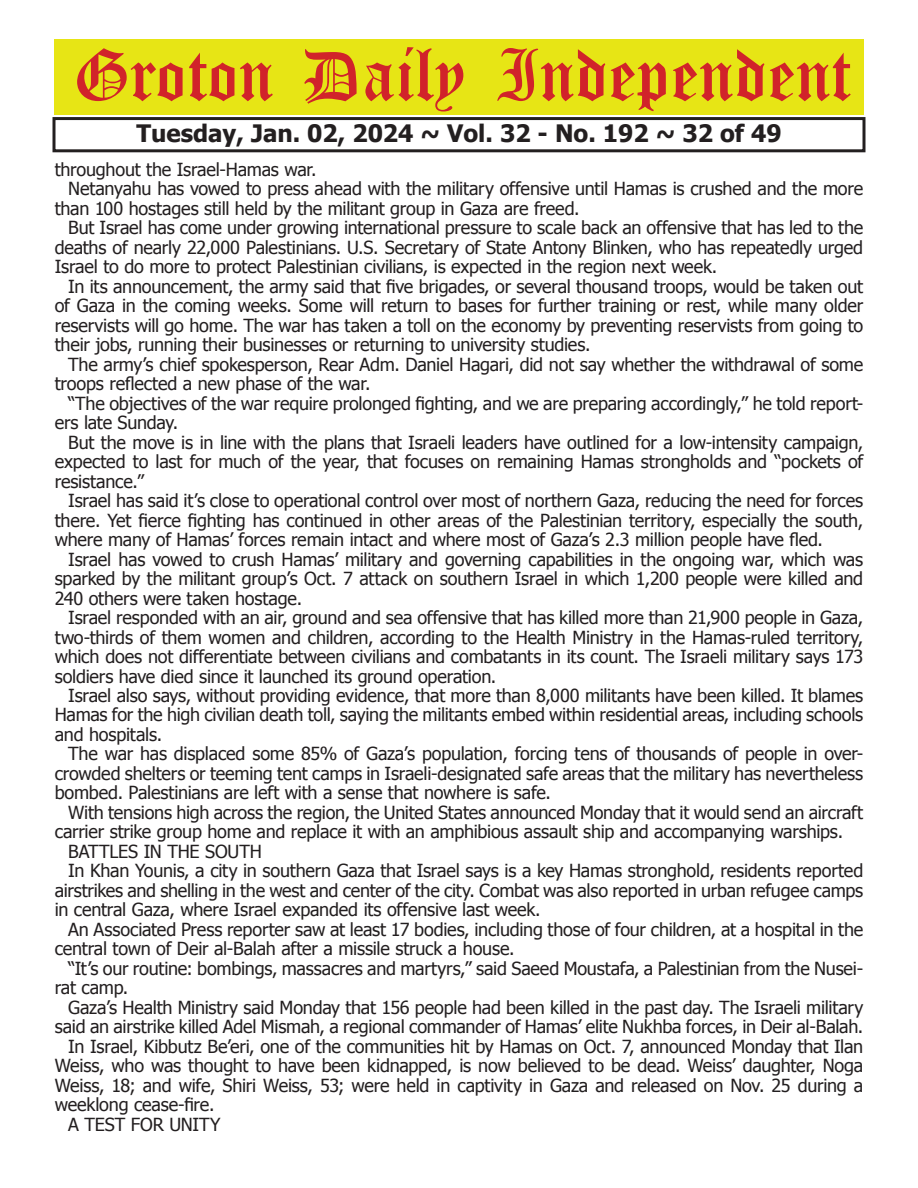
<style>
.page{position:relative;width:918px;height:1188px;background:#fff}
.page>*{position:absolute;margin:0;border:0;box-sizing:border-box;transform-origin:0 0}
.t1{font:54px "Old English Five";color:#d1232a}
.t2{font:700 24px "Tahoma";color:#231f20}
.t3{font:18px "Tahoma";letter-spacing:-.01em;color:#231f20}
</style>
<div class="page">
<div style="left:52px;top:117px;width:814px;height:35px;border:3px solid #231f20"></div>
<div style="left:54px;top:40px;width:810px;height:75px;background:#e7e515"></div>
<h1 class="t1" style="left:73px;top:50px;width:779px">Groton Daily Independent</h1>
<h2 class="t2" style="left:137px;top:116px;width:647px">Tuesday, Jan. 02, 2024 ~ Vol. 32 - No. 192 ~ 32 of 49</h2>
<p class="t3" style="left:55px;top:157px;width:264px">throughout the Israel-Hamas war.</p>
<p class="t3" style="left:68px;top:177px;width:797px">Netanyahu has vowed to press ahead with the military offensive until Hamas is crushed and the more</p>
<p class="t3" style="left:55px;top:196px;width:526px">than 100 hostages still held by the militant group in Gaza are freed.</p>
<p class="t3" style="left:68px;top:216px;width:797px">But Israel has come under growing international pressure to scale back an offensive that has led to the</p>
<p class="t3" style="left:55px;top:235px;width:810px">deaths of nearly 22,000 Palestinians. U.S. Secretary of State Antony Blinken, who has repeatedly urged</p>
<p class="t3" style="left:55px;top:255px;width:664px">Israel to do more to protect Palestinian civilians, is expected in the region next week.</p>
<p class="t3" style="left:68px;top:274px;width:796px">In its announcement, the army said that five brigades, or several thousand troops, would be taken out</p>
<p class="t3" style="left:55px;top:294px;width:810px">of Gaza in the coming weeks. Some will return to bases for further training or rest, while many older</p>
<p class="t3" style="left:55px;top:313px;width:810px">reservists will go home. The war has taken a toll on the economy by preventing reservists from going to</p>
<p class="t3" style="left:55px;top:332px;width:537px">their jobs, running their businesses or returning to university studies.</p>
<p class="t3" style="left:68px;top:352px;width:797px">The army’s chief spokesperson, Rear Adm. Daniel Hagari, did not say whether the withdrawal of some</p>
<p class="t3" style="left:55px;top:371px;width:317px">troops reflected a new phase of the war.</p>
<p class="t3" style="left:68px;top:391px;width:796px">“The objectives of the war require prolonged fighting, and we are preparing accordingly,” he told report-</p>
<p class="t3" style="left:55px;top:410px;width:125px">ers late Sunday.</p>
<p class="t3" style="left:68px;top:430px;width:797px">But the move is in line with the plans that Israeli leaders have outlined for a low-intensity campaign,</p>
<p class="t3" style="left:55px;top:449px;width:810px">expected to last for much of the year, that focuses on remaining Hamas strongholds and “pockets of</p>
<p class="t3" style="left:55px;top:469px;width:91px">resistance.”</p>
<p class="t3" style="left:68px;top:488px;width:796px">Israel has said it’s close to operational control over most of northern Gaza, reducing the need for forces</p>
<p class="t3" style="left:55px;top:508px;width:810px">there. Yet fierce fighting has continued in other areas of the Palestinian territory, especially the south,</p>
<p class="t3" style="left:55px;top:527px;width:770px">where many of Hamas’ forces remain intact and where most of Gaza’s 2.3 million people have fled.</p>
<p class="t3" style="left:68px;top:547px;width:797px">Israel has vowed to crush Hamas’ military and governing capabilities in the ongoing war, which was</p>
<p class="t3" style="left:55px;top:566px;width:810px">sparked by the militant group’s Oct. 7 attack on southern Israel in which 1,200 people were killed and</p>
<p class="t3" style="left:55px;top:586px;width:249px">240 others were taken hostage.</p>
<p class="t3" style="left:68px;top:605px;width:797px">Israel responded with an air, ground and sea offensive that has killed more than 21,900 people in Gaza,</p>
<p class="t3" style="left:55px;top:625px;width:810px">two-thirds of them women and children, according to the Health Ministry in the Hamas-ruled territory,</p>
<p class="t3" style="left:55px;top:644px;width:810px">which does not differentiate between civilians and combatants in its count. The Israeli military says 173</p>
<p class="t3" style="left:55px;top:664px;width:443px">soldiers have died since it launched its ground operation.</p>
<p class="t3" style="left:68px;top:683px;width:797px">Israel also says, without providing evidence, that more than 8,000 militants have been killed. It blames</p>
<p class="t3" style="left:55px;top:703px;width:810px">Hamas for the high civilian death toll, saying the militants embed within residential areas, including schools</p>
<p class="t3" style="left:55px;top:722px;width:109px">and hospitals.</p>
<p class="t3" style="left:68px;top:742px;width:796px">The war has displaced some 85% of Gaza’s population, forcing tens of thousands of people in over-</p>
<p class="t3" style="left:55px;top:761px;width:810px">crowded shelters or teeming tent camps in Israeli-designated safe areas that the military has nevertheless</p>
<p class="t3" style="left:55px;top:781px;width:498px">bombed. Palestinians are left with a sense that nowhere is safe.</p>
<p class="t3" style="left:68px;top:800px;width:797px">With tensions high across the region, the United States announced Monday that it would send an aircraft</p>
<p class="t3" style="left:55px;top:820px;width:790px">carrier strike group home and replace it with an amphibious assault ship and accompanying warships.</p>
<p class="t3" style="left:68px;top:839px;width:195px">BATTLES IN THE SOUTH</p>
<p class="t3" style="left:68px;top:859px;width:797px">In Khan Younis, a city in southern Gaza that Israel says is a key Hamas stronghold, residents reported</p>
<p class="t3" style="left:55px;top:878px;width:810px">airstrikes and shelling in the west and center of the city. Combat was also reported in urban refugee camps</p>
<p class="t3" style="left:55px;top:898px;width:488px">in central Gaza, where Israel expanded its offensive last week.</p>
<p class="t3" style="left:68px;top:917px;width:797px">An Associated Press reporter saw at least 17 bodies, including those of four children, at a hospital in the</p>
<p class="t3" style="left:55px;top:937px;width:461px">central town of Deir al-Balah after a missile struck a house.</p>
<p class="t3" style="left:68px;top:956px;width:796px">“It’s our routine: bombings, massacres and martyrs,” said Saeed Moustafa, a Palestinian from the Nusei-</p>
<p class="t3" style="left:55px;top:976px;width:75px">rat camp.</p>
<p class="t3" style="left:68px;top:995px;width:797px">Gaza’s Health Ministry said Monday that 156 people had been killed in the past day. The Israeli military</p>
<p class="t3" style="left:55px;top:1015px;width:810px">said an airstrike killed Adel Mismah, a regional commander of Hamas’ elite Nukhba forces, in Deir al-Balah.</p>
<p class="t3" style="left:68px;top:1034px;width:796px">In Israel, Kibbutz Be’eri, one of the communities hit by Hamas on Oct. 7, announced Monday that Ilan</p>
<p class="t3" style="left:55px;top:1054px;width:810px">Weiss, who was thought to have been kidnapped, is now believed to be dead. Weiss’ daughter, Noga</p>
<p class="t3" style="left:55px;top:1073px;width:810px">Weiss, 18; and wife, Shiri Weiss, 53; were held in captivity in Gaza and released on Nov. 25 during a</p>
<p class="t3" style="left:55px;top:1093px;width:161px">weeklong cease-fire.</p>
<p class="t3" style="left:68px;top:1112px;width:154px">A TEST FOR UNITY</p>
</div>
